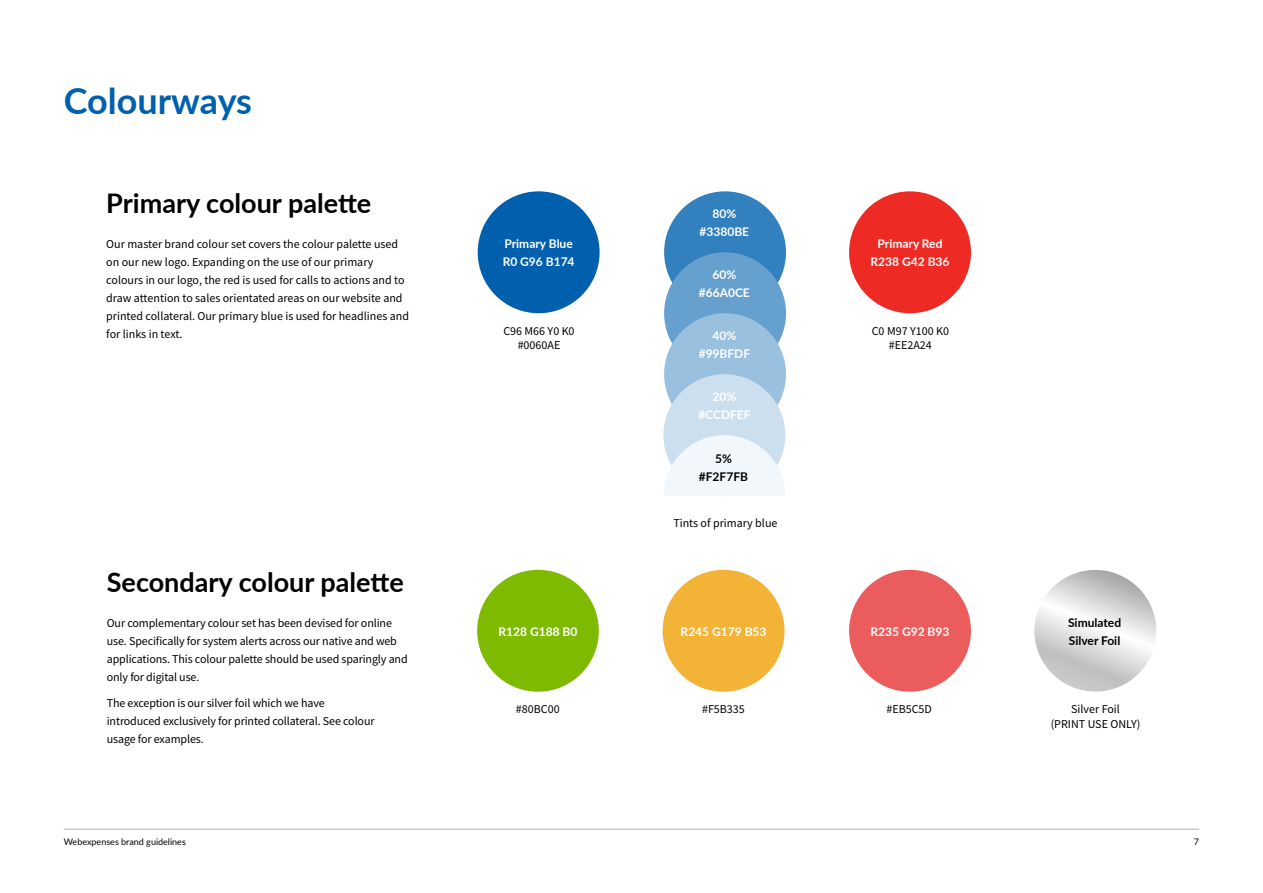
<style>
.page{position:relative;width:1263px;height:893px;background:#fff}
.page>*{position:absolute;margin:0;border:0;box-sizing:border-box;transform-origin:0 0}
.t1{font:700 36px "Lato";color:#0060ae}
.t2{font:700 27px "Lato";color:#000}
.t3{font:12px/18px "Source Sans Pro";letter-spacing:-.01em;color:#000}
.t4{font:700 12px/18px "Lato";color:#fff;text-align:center}
.t5{font:700 12px/18px "Lato";color:#000;text-align:center}
.t6{font:9px "Lato";color:#000}
</style>
<div class="page">
<hr style="left:64px;top:829px;width:1135px;height:1px;background:#b3b3b3">
<div style="left:664px;top:191px;width:122px;height:122px;background:#3380be;border-radius:61px"></div>
<div style="left:478px;top:191px;width:122px;height:122px;background:#0060ae;border-radius:61px"></div>
<div style="left:849px;top:191px;width:122px;height:122px;background:#ee2a24;border-radius:61px"></div>
<div style="left:664px;top:252px;width:122px;height:122px;background:#66a0ce;border-radius:61px"></div>
<div style="left:664px;top:313px;width:122px;height:122px;background:#99c0df;border-radius:61px"></div>
<div style="left:663px;top:374px;width:122px;height:122px;background:#ccdfef;border-radius:61px"></div>
<svg style="left:663px;top:435px;width:122px;height:61px"></svg>
<div style="left:477px;top:570px;width:122px;height:122px;background:#7ebb00;border-radius:61px"></div>
<svg style="left:1034px;top:570px;width:122px;height:122px"></svg>
<div style="left:663px;top:570px;width:121px;height:122px;background:#f3b336;border-radius:61px"></div>
<div style="left:849px;top:570px;width:122px;height:122px;background:#eb5c5d;border-radius:61px"></div>
<h1 class="t1" style="left:64px;top:74px;width:190px">Colourways</h1>
<h2 class="t2" style="left:106px;top:183px;width:267px">Primary colour palette</h2>
<p class="t3" style="left:106px;top:235px;width:304px">Our master brand colour set covers the colour palette used on our new logo. Expanding on the use of our primary colours in our logo, the red is used for calls to actions and to draw attention to sales orientated areas on our website and printed collateral. Our primary blue is used for headlines and for links in text.</p>
<h2 class="t2" style="left:107px;top:562px;width:299px">Secondary colour palette</h2>
<p class="t3" style="left:107px;top:613px;width:302px">Our complementary colour set has been devised for online use. Specifically for system alerts across our native and web applications. This colour palette should be used sparingly and only for digital use.</p>
<p class="t3" style="left:107px;top:694px;width:269px">The exception is our silver foil which we have introduced exclusively for printed collateral. See colour usage for examples.</p>
<p class="t4" style="left:503px;top:234px;width:73px;text-align:left">Primary Blue<br>R0 G96 B174</p>
<p class="t4" style="left:699px;top:204px;width:51px">80% #3380BE</p>
<p class="t4" style="left:870px;top:234px;width:80px">Primary Red<br>R238 G42 B36</p>
<p class="t4" style="left:699px;top:265px;width:53px">60% #66A0CE</p>
<p class="t4" style="left:699px;top:326px;width:53px">40% #99BFDF</p>
<p class="t4" style="left:698px;top:387px;width:54px">20% #CCDFEF</p>
<p class="t5" style="left:699px;top:449px;width:51px">5% #F2F7FB</p>
<p class="t3" style="left:503px;top:324px;width:73px;line-height:14.4px;text-align:center">C96 M66 Y0 K0 #0060AE</p>
<p class="t3" style="left:872px;top:324px;width:79px;line-height:14.4px;text-align:center">C0 M97 Y100 K0 #EE2A24</p>
<p class="t3" style="left:673px;top:514px;width:106px">Tints of primary blue</p>
<p class="t4" style="left:498px;top:622px;width:80px">R128 G188 B0</p>
<p class="t5" style="left:1068px;top:613px;width:55px;text-align:left">Simulated<br>Silver Foil</p>
<p class="t4" style="left:681px;top:622px;width:87px">R245 G179 B53</p>
<p class="t4" style="left:870px;top:622px;width:80px">R235 G92 B93</p>
<p class="t3" style="left:516px;top:700px;width:45px">#80BC00</p>
<p class="t3" style="left:1051px;top:702px;width:91px;line-height:14.4px;text-align:center">Silver Foil<br>(PRINT USE ONLY)</p>
<p class="t3" style="left:702px;top:700px;width:44px">#F5B335</p>
<p class="t3" style="left:886px;top:700px;width:47px">#EB5C5D</p>
<p class="t6" style="left:64px;top:836px;width:124px">Webexpenses brand guidelines</p>
<p class="t6" style="left:1194px;top:836px;width:7px">7</p>
</div>
